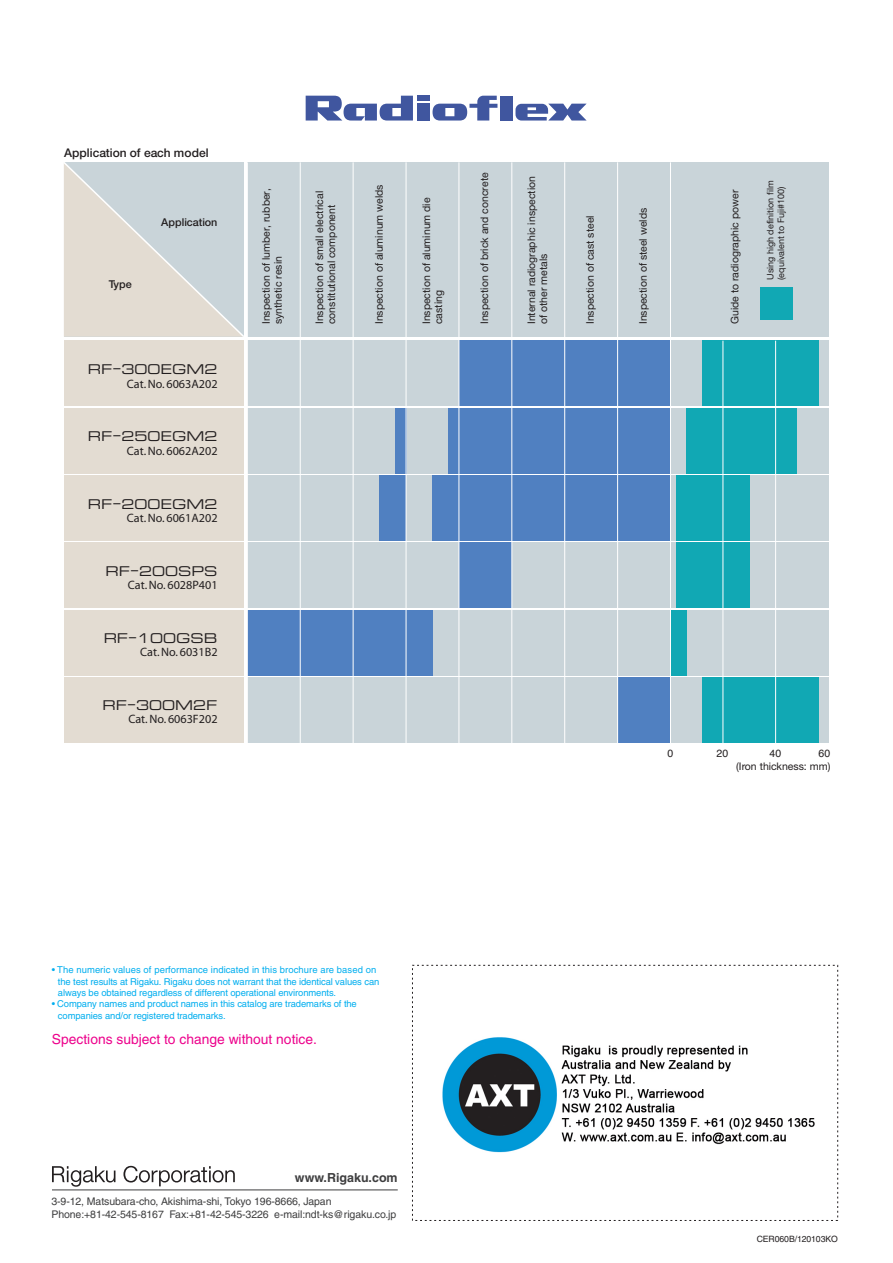
<style>
.page{position:relative;width:893px;height:1263px;background:#fff}
.page>*{position:absolute;margin:0;border:0;box-sizing:border-box;transform-origin:0 0}
.t1{font:13.8px "Helvetica";color:#ed028c}
.t2{font:13.5px "Micro Gramma";color:#231f20}
.t3{font:700 12.45px "Helvetica";color:#3e3e3f}
.t4{font:12.15px "Myriad";color:#231f20}
.t5{font:500 12px "Helvetica Neue";color:#231f20}
.t6{font:500 10.8px "Helvetica Neue";color:#231f20}
.t7{font:10.5px/12px "Helvetica Neue";color:#231f20}
.t8{font:10.5px/12.8px "Helvetica";letter-spacing:-.01em;color:#3e3e3f}
.t9{font:10.5px "Helvetica";color:#231f20}
.t10{font:9.45px/11.2px "Helvetica";letter-spacing:-.01em;color:#00aeef}
.t11{font:9px/10.5px "Helvetica Neue";color:#231f20}
.t12{font:8.7px "Helvetica";letter-spacing:-.01em;color:#231f20}
</style>
<div class="page">
<div style="left:64px;top:340px;width:180px;height:66px;background:#e3dcd2"></div>
<div style="left:64px;top:408px;width:180px;height:65px;background:#e3dcd2"></div>
<div style="left:64px;top:610px;width:180px;height:65px;background:#e3dcd2"></div>
<div style="left:64px;top:542px;width:180px;height:66px;background:#e3dcd2"></div>
<div style="left:64px;top:475px;width:180px;height:66px;background:#e3dcd2"></div>
<div style="left:247px;top:340px;width:582px;height:66px;background:#c9d4d9"></div>
<div style="left:459px;top:340px;width:211px;height:66px;background:#5080c1"></div>
<div style="left:247px;top:610px;width:582px;height:65px;background:#c9d4d9"></div>
<div style="left:247px;top:542px;width:582px;height:66px;background:#c9d4d9"></div>
<div style="left:64px;top:677px;width:180px;height:66px;background:#e3dcd2"></div>
<div style="left:247px;top:677px;width:582px;height:66px;background:#c9d4d9"></div>
<div style="left:247px;top:475px;width:582px;height:66px;background:#c9d4d9"></div>
<div style="left:247px;top:408px;width:582px;height:65px;background:#c9d4d9"></div>
<div style="left:247px;top:162px;width:582px;height:175px;background:#c9d4d9"></div>
<div style="left:459px;top:408px;width:211px;height:65px;background:#5080c1"></div>
<div style="left:459px;top:475px;width:211px;height:66px;background:#5080c1"></div>
<div style="left:459px;top:542px;width:53px;height:66px;background:#5080c1"></div>
<div style="left:248px;top:610px;width:158px;height:65px;background:#5080c1"></div>
<div style="left:618px;top:677px;width:52px;height:66px;background:#5080c1"></div>
<div style="left:454px;top:408px;width:5px;height:65px;background:#5080c1"></div>
<div style="left:448px;top:408px;width:6px;height:65px;background:#5080c1"></div>
<div style="left:681px;top:610px;width:5px;height:65px;background:#11a8b4"></div>
<div style="left:676px;top:610px;width:5px;height:65px;background:#11a8b4"></div>
<div style="left:671px;top:610px;width:5px;height:65px;background:#11a8b4"></div>
<div style="left:723px;top:677px;width:95px;height:65px;background:#11a8b4"></div>
<div style="left:718px;top:677px;width:5px;height:65px;background:#11a8b4"></div>
<div style="left:713px;top:677px;width:5px;height:65px;background:#11a8b4"></div>
<div style="left:707px;top:677px;width:6px;height:65px;background:#11a8b4"></div>
<div style="left:702px;top:677px;width:5px;height:65px;background:#11a8b4"></div>
<div style="left:723px;top:340px;width:95px;height:66px;background:#11a8b4"></div>
<div style="left:686px;top:408px;width:111px;height:65px;background:#11a8b4"></div>
<div style="left:676px;top:475px;width:74px;height:66px;background:#11a8b4"></div>
<div style="left:676px;top:542px;width:74px;height:66px;background:#11a8b4"></div>
<div style="left:718px;top:340px;width:5px;height:66px;background:#11a8b4"></div>
<div style="left:713px;top:340px;width:5px;height:66px;background:#11a8b4"></div>
<div style="left:707px;top:340px;width:6px;height:66px;background:#11a8b4"></div>
<div style="left:702px;top:340px;width:5px;height:66px;background:#11a8b4"></div>
<div style="left:401px;top:408px;width:5px;height:65px;background:#5080c1"></div>
<div style="left:396px;top:408px;width:5px;height:65px;background:#5080c1"></div>
<div style="left:454px;top:475px;width:5px;height:66px;background:#5080c1"></div>
<div style="left:448px;top:475px;width:6px;height:66px;background:#5080c1"></div>
<div style="left:443px;top:475px;width:5px;height:66px;background:#5080c1"></div>
<div style="left:438px;top:475px;width:5px;height:66px;background:#5080c1"></div>
<div style="left:433px;top:475px;width:5px;height:66px;background:#5080c1"></div>
<div style="left:427px;top:610px;width:5px;height:65px;background:#5080c1"></div>
<div style="left:422px;top:610px;width:5px;height:65px;background:#5080c1"></div>
<div style="left:417px;top:610px;width:5px;height:65px;background:#5080c1"></div>
<div style="left:411px;top:610px;width:6px;height:65px;background:#5080c1"></div>
<div style="left:406px;top:610px;width:5px;height:65px;background:#5080c1"></div>
<div style="left:401px;top:475px;width:5px;height:66px;background:#5080c1"></div>
<div style="left:396px;top:475px;width:5px;height:66px;background:#5080c1"></div>
<div style="left:390px;top:475px;width:6px;height:66px;background:#5080c1"></div>
<div style="left:385px;top:475px;width:5px;height:66px;background:#5080c1"></div>
<div style="left:380px;top:475px;width:5px;height:66px;background:#5080c1"></div>
<div style="left:417px;top:103px;width:12px;height:18px;background:#40569f"></div>
<div style="left:417px;top:96px;width:12px;height:5px;background:#40569f"></div>
<svg style="left:433px;top:96px;width:64px;height:25px"></svg>
<div style="left:501px;top:96px;width:12px;height:25px;background:#40569f"></div>
<svg style="left:306px;top:96px;width:107px;height:25px"></svg>
<svg style="left:515px;top:104px;width:72px;height:17px"></svg>
<hr style="left:406px;top:162px;width:1px;height:581px;background:#fff">
<hr style="left:459px;top:162px;width:1px;height:581px;background:#fff">
<hr style="left:511px;top:162px;width:1px;height:581px;background:#fff">
<hr style="left:564px;top:162px;width:1px;height:581px;background:#fff">
<hr style="left:247px;top:162px;width:1px;height:581px;background:#fff">
<hr style="left:300px;top:162px;width:1px;height:581px;background:#fff">
<hr style="left:353px;top:162px;width:1px;height:581px;background:#fff">
<hr style="left:617px;top:162px;width:1px;height:581px;background:#fff">
<hr style="left:670px;top:162px;width:1px;height:581px;background:#fff">
<svg style="left:64px;top:162px;width:180px;height:175px"></svg>
<hr style="left:723px;top:341px;width:1px;height:402px;background:#fff">
<hr style="left:775px;top:341px;width:1px;height:402px;background:#fff">
<div style="left:761px;top:287px;width:32px;height:32px;background:#11a8b4"></div>
<hr style="left:52px;top:1190px;width:346px;height:1px;background:#3e3e3f">
<svg style="left:52px;top:1166px;width:63px;height:21px"></svg>
<svg style="left:123px;top:1166px;width:112px;height:20px"></svg>
<img style="left:442px;top:1037px;width:373px;height:116px">
<p class="t5" style="left:64px;top:145px;width:146px">Application of each model</p>
<p class="t6" style="left:109px;top:278px;width:25px">Type</p>
<p class="t6" style="left:161px;top:216px;width:58px">Application</p>
<p class="t2" style="left:88px;top:360px;width:131px">RF-300EGM2</p>
<p class="t4" style="left:127px;top:378px;width:92px">Cat. No. 6063A202</p>
<p class="t2" style="left:88px;top:427px;width:131px">RF-250EGM2</p>
<p class="t4" style="left:127px;top:445px;width:92px">Cat. No. 6062A202</p>
<p class="t2" style="left:88px;top:494px;width:131px">RF-200EGM2</p>
<p class="t4" style="left:127px;top:512px;width:92px">Cat. No. 6061A202</p>
<p class="t2" style="left:106px;top:562px;width:113px">RF-200SPS</p>
<p class="t4" style="left:128px;top:579px;width:91px">Cat. No. 6028P401</p>
<p class="t2" style="left:104px;top:629px;width:115px">RF-100GSB</p>
<p class="t4" style="left:140px;top:646px;width:79px">Cat. No. 6031B2</p>
<p class="t2" style="left:103px;top:696px;width:116px">RF-300M2F</p>
<p class="t4" style="left:129px;top:713px;width:91px">Cat. No. 6063F202</p>
<p class="t7" style="left:260px;top:324px;width:137px;rotate:-90deg">Inspection of lumber, rubber, synthetic resin</p>
<p class="t7" style="left:313px;top:324px;width:135px;rotate:-90deg">Inspection of small electrical constitutional component</p>
<p class="t7" style="left:373px;top:324px;width:141px;rotate:-90deg">Inspection of aluminum welds</p>
<p class="t7" style="left:420px;top:324px;width:128px;rotate:-90deg">Inspection of aluminum die casting</p>
<p class="t7" style="left:478px;top:324px;width:153px;rotate:-90deg">Inspection of brick and concrete</p>
<p class="t7" style="left:525px;top:324px;width:149px;rotate:-90deg">Internal radiographic inspection of other metals</p>
<p class="t7" style="left:584px;top:324px;width:110px;rotate:-90deg">Inspection of cast steel</p>
<p class="t7" style="left:637px;top:324px;width:118px;rotate:-90deg">Inspection of steel welds</p>
<p class="t7" style="left:728px;top:324px;width:136px;rotate:-90deg">Guide to radiographic power</p>
<p class="t11" style="left:765px;top:280px;width:101px;rotate:-90deg">Using high definition film (equivalent to Fuji#100)</p>
<p class="t9" style="left:667px;top:745px;width:7px">0</p>
<p class="t9" style="left:716px;top:745px;width:13px">20</p>
<p class="t9" style="left:769px;top:745px;width:13px">40</p>
<p class="t9" style="left:818px;top:745px;width:13px">60</p>
<p class="t7" style="left:736px;top:760px;width:96px">(Iron thickness: mm)</p>
<p class="t10" style="left:58px;top:964px;width:323px;text-indent:-6px">• The numeric values of performance indicated in this brochure are based on the test results at Rigaku. Rigaku does not warrant that the identical values can always be obtained regardless of different operational environments.</p>
<p class="t10" style="left:58px;top:998px;width:300px;text-indent:-6px">• Company names and product names in this catalog are trademarks of the companies and/or registered trademarks.</p>
<h1 class="t1" style="left:52px;top:1031px;width:267px">Spections subject to change without notice.</h1>
<p class="t3" style="left:295px;top:1170px;width:104px">www.Rigaku.com</p>
<p class="t8" style="left:51px;top:1195px;width:346px">3-9-12, Matsubara-cho, Akishima-shi, Tokyo 196-8666, Japan<br>Phone:+81-42-545-8167 Fax:+81-42-545-3226 e-mail:ndt-ks@rigaku.co.jp</p>
<p class="t12" style="left:757px;top:1233px;width:83px">CER060B/120103KO</p>
</div>
